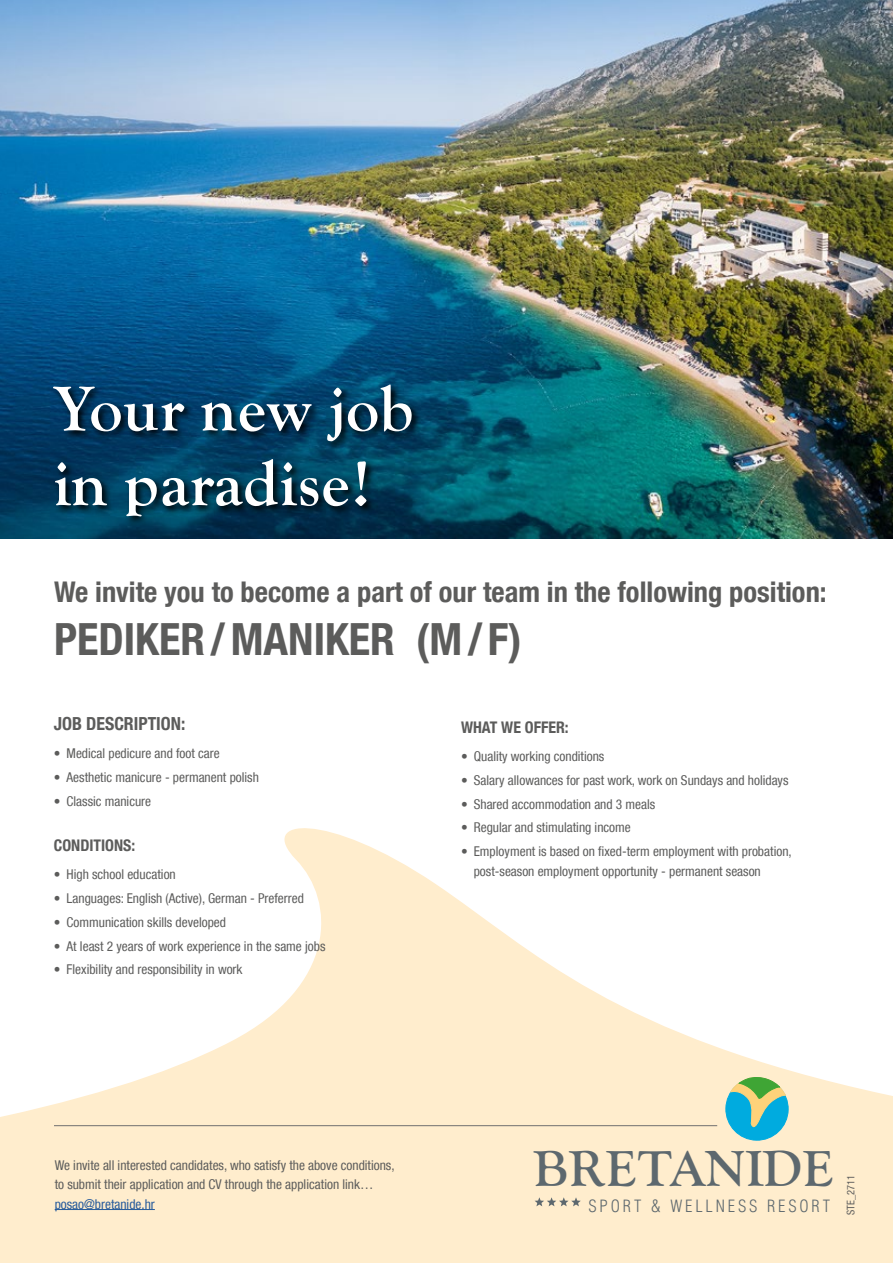
<style>
.page{position:relative;width:893px;height:1263px;background:#fff}
.page>*{position:absolute;margin:0;border:0;box-sizing:border-box;transform-origin:0 0}
.t1{font:62.25px/74.7px "Gou Bol";letter-spacing:.01em;color:#fff}
.t2{font:49.5px "Gou Bol";color:#5d686e}
.t3{font:700 condensed 44.4px "Helvetica Neue LT Com";color:#5c5c5b}
.t4{font:700 condensed 28.5px "Helvetica Neue LT Com";color:#5c5c5b}
.t5{font:700 condensed 18px "Helvetica Neue LT Com";color:#5c5c5b}
.t6{font:300 condensed 16.5px "Helvetica";letter-spacing:.175em;color:#5d686e}
.t7{font:700 condensed 16.05px "Helvetica Neue LT Com";color:#5c5c5b}
.t8{font:condensed 13.5px/19.5px "Helvetica Neue LT Com";color:#5c5c5b}
.t9{font:condensed 13.5px "Helvetica Neue LT Com";color:#275b9b}
.t10{font:condensed 10.5px "Helvetica Neue LT Com";color:#5c5c5b}
</style>
<div class="page">
<img style="left:0;top:0;width:893px;height:539px">
<svg style="left:0;top:828px;width:893px;height:435px;fill:#ffedcd"></svg>
<hr style="left:54px;top:1125px;width:663px;height:1px;background:#706f6f">
<div style="left:725px;top:1077px;width:63px;height:63px;background:#00abdf;border-radius:50%"></div>
<div style="left:725px;top:1077px;width:64px;height:64px;border:1px solid #00abdf;border-radius:50%"></div>
<svg style="left:731px;top:1077px;width:55px;height:56px"></svg>
<svg style="left:535px;top:1197px;width:46px;height:9px"></svg>
<hr style="left:55px;top:1209px;width:100px;height:1px;background:#275b9b">
<svg style="left:51px;top:383px;width:371px;height:144px;background:#013856"></svg>
<h1 class="t1" style="left:54px;top:371px;width:363px">Your new job in paradise!</h1>
<h3 class="t4" style="left:54px;top:575px;width:774px">We invite you to become a part of our team in the following position:</h3>
<h3 class="t3" style="left:54px;top:613px;width:469px">PEDIKER/MANIKER (M/ F)</h3>
<h3 class="t5" style="left:54px;top:713px;width:133px">JOB DESCRIPTION:</h3>
<p class="t8" style="left:54px;top:744px;width:167px">• Medical pedicure and foot care</p>
<p class="t8" style="left:54px;top:767px;width:207px">• Aesthetic manicure - permanent polish</p>
<p class="t8" style="left:54px;top:791px;width:99px">• Classic manicure</p>
<p class="t7" style="left:54px;top:836px;width:83px">CONDITIONS:</p>
<p class="t8" style="left:54px;top:865px;width:123px">• High school education</p>
<p class="t8" style="left:54px;top:888px;width:251px">• Languages: English (Active), German - Preferred</p>
<p class="t8" style="left:54px;top:912px;width:174px">• Communication skills developed</p>
<p class="t8" style="left:54px;top:936px;width:273px">• At least 2 years of work experience in the same jobs</p>
<p class="t8" style="left:54px;top:960px;width:190px">• Flexibility and responsibility in work</p>
<p class="t7" style="left:461px;top:718px;width:109px">WHAT WE OFFER:</p>
<p class="t8" style="left:461px;top:746px;width:145px">• Quality working conditions</p>
<p class="t8" style="left:461px;top:770px;width:329px">• Salary allowances for past work, work on Sundays and holidays</p>
<p class="t8" style="left:461px;top:794px;width:196px">• Shared accommodation and 3 meals</p>
<p class="t8" style="left:461px;top:818px;width:171px">• Regular and stimulating income</p>
<p class="t8" style="left:474px;top:841px;width:320px;text-indent:-13px">• Employment is based on fixed-term employment with probation, post-season employment opportunity - permanent season</p>
<p class="t8" style="left:55px;top:1155px;width:341px">We invite all interested candidates, who satisfy the above conditions, to submit their application and CV through the application link…</p>
<p class="t9" style="left:55px;top:1196px;width:102px">posao@bretanide.hr</p>
<h2 class="t2" style="left:535px;top:1141px;width:302px">BRETANIDE</h2>
<p class="t6" style="left:588px;top:1196px;width:243px">SPORT &amp; WELLNESS RESORT</p>
<p class="t10" style="left:845px;top:1215px;width:42px;rotate:-90deg">STE_2711</p>
</div>
